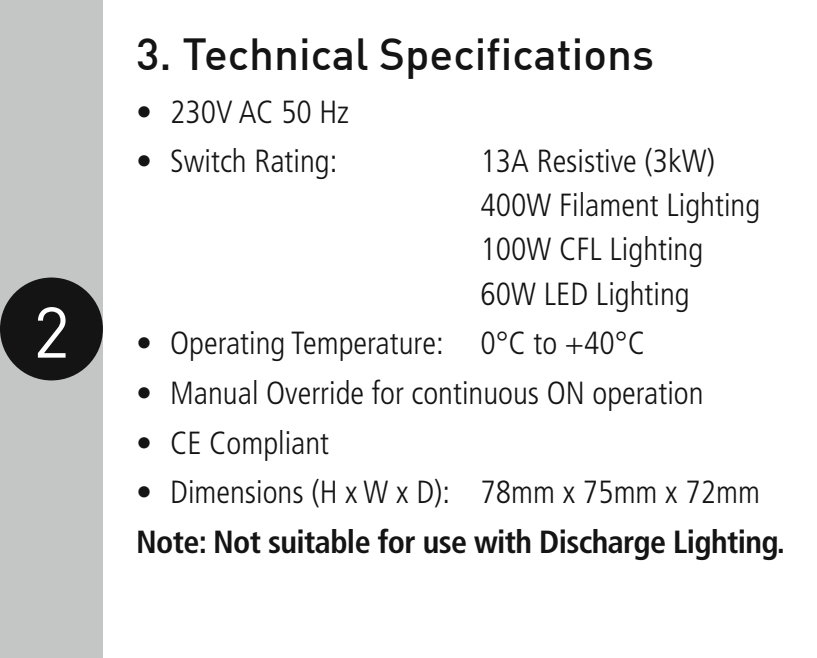
<style>
.page{position:relative;width:817px;height:658px;background:#fff}
.page>*{position:absolute;margin:0;border:0;box-sizing:border-box;transform-origin:0 0}
.t1{font:70.4px "DINOT";color:#fff}
.t2{font:500 44px "DIN";color:#141415}
.t3{font:300 condensed 32px/44px "Frutiger LT";color:#141415}
.t4{font:32px "Frutiger LT 67 Bd Cn";letter-spacing:-.02em;color:#141415}
</style>
<div class="page">
<div style="left:0;top:0;width:103px;height:658px;background:#c4c5c5"></div>
<div style="left:0;top:277px;width:103px;height:103px;background:#141415;border-radius:50%"></div>
<h1 class="t1" style="left:33px;top:288px;width:38px">2</h1>
<h2 class="t2" style="left:136px;top:26px;width:519px">3. Technical Specifications</h2>
<p class="t3" style="left:136px;top:90px;width:214px">• 230V AC 50 Hz</p>
<p class="t3" style="left:136px;top:140px;width:203px">• Switch Rating:</p>
<p class="t3" style="left:480px;top:140px;width:281px">13A Resistive (3kW)<br>400W Filament Lighting<br>100W CFL Lighting<br>60W LED Lighting</p>
<p class="t3" style="left:136px;top:321px;width:510px">• Operating Temperature: 0°C to +40°C</p>
<p class="t3" style="left:136px;top:371px;width:568px">• Manual Override for continuous ON operation</p>
<p class="t3" style="left:136px;top:421px;width:194px">• CE Compliant</p>
<p class="t3" style="left:136px;top:470px;width:625px">• Dimensions (H x W x D): 78mm x 75mm x 72mm</p>
<p class="t4" style="left:136px;top:523px;width:650px">Note: Not suitable for use with Discharge Lighting.</p>
</div>
